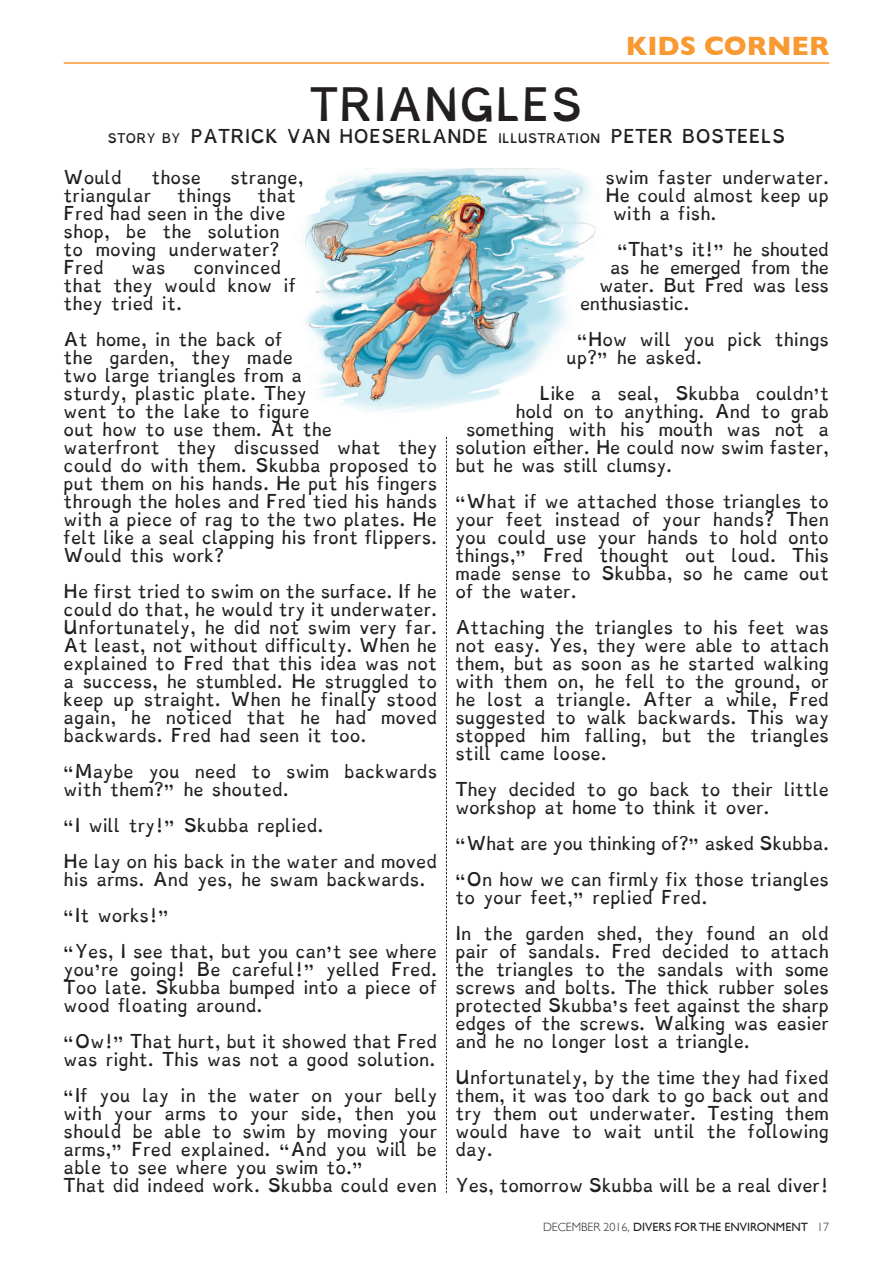
<style>
.page{position:relative;width:893px;height:1263px;background:#fff}
.page>*{position:absolute;margin:0;border:0;box-sizing:border-box;transform-origin:0 0}
.t1{font:36px "Dyslexie";color:#231f20}
.t2{font:700 27px "Gill Sans";color:#f89931}
.Normal__Web{font:15px/18px "Dyslexie";color:#231f20}
.Normal__Web-2{font:15px "Dyslexie";letter-spacing:-.03em;color:#231f20}
.Normal__Web-3{font:15px "Dyslexie";letter-spacing:-.02em;color:#231f20}
.t3{font:12px "Gill Sans";color:#231f20}
.s1{font-size:10.5px}
.s2{font-weight:300}
</style>
<div class="page">
<img style="left:303px;top:169px;width:293px;height:243px">
<hr style="left:64px;top:62px;width:765px;height:2px;background:#f89931">
<svg style="left:446px;top:437px;width:1px;height:756px"></svg>
<p class="t2" style="left:626px;top:24px;width:205px">KIDS CORNER</p>
<p class="t1" style="left:310px;top:77px;width:275px">TRIANGLES</p>
<p class="Normal__Web" style="left:107px;top:127px;width:680px"><span class="s1">STORY BY</span> PATRICK VAN HOESERLANDE <span class="s1">ILLUSTRATION</span> PETER BOSTEELS</p>
<p class="Normal__Web" style="left:64px;top:169px;width:60px">Would</p>
<p class="Normal__Web" style="left:151px;top:169px;width:51px">those</p>
<p class="Normal__Web" style="left:230px;top:169px;width:75px">strange,</p>
<p class="Normal__Web" style="left:64px;top:187px;width:89px">triangular</p>
<p class="Normal__Web" style="left:177px;top:187px;width:56px">things</p>
<p class="Normal__Web" style="left:605px;top:169px;width:225px">swim faster underwater.</p>
<p class="Normal__Web" style="left:605px;top:187px;width:225px">He could almost keep up</p>
<p class="Normal__Web" style="left:613px;top:205px;width:105px">with a fish.</p>
<p class="Normal__Web-2" style="left:617px;top:238px;width:213px">“That’s it!” he shouted</p>
<p class="Normal__Web-2" style="left:610px;top:256px;width:220px">as he emerged from the</p>
<p class="Normal__Web-2" style="left:599px;top:274px;width:231px">water. But Fred was less</p>
<p class="Normal__Web-2" style="left:580px;top:292px;width:111px">enthusiastic.</p>
<p class="Normal__Web" style="left:566px;top:331px;width:264px;text-indent:10px">“How will you pick things up?” he asked.</p>
<p class="Normal__Web" style="left:539px;top:385px;width:291px">Like a seal, Skubba couldn’t</p>
<p class="Normal__Web" style="left:515px;top:403px;width:315px">hold on to anything. And to grab</p>
<p class="Normal__Web" style="left:466px;top:421px;width:365px">something with his mouth was not a</p>
<p class="Normal__Web" style="left:455px;top:439px;width:375px">solution either. He could now swim faster,</p>
<p class="Normal__Web" style="left:455px;top:457px;width:218px">but he was still clumsy.</p>
<p class="Normal__Web" style="left:455px;top:493px;width:375px;text-align:justify">“What if we attached those triangles to your feet instead of your hands? Then you could use your hands to hold onto things,” Fred thought out loud. This made sense to Skubba, so he came out of the water.</p>
<p class="Normal__Web" style="left:455px;top:619px;width:375px;text-align:justify">Attaching the triangles to his feet was not easy. Yes, they were able to attach them, but as soon as he started walking with them on, he fell to the ground, or he lost a triangle. After a while, Fred suggested to walk backwards. This way stopped him falling, but the triangles still came loose.</p>
<p class="Normal__Web" style="left:455px;top:781px;width:375px">They decided to go back to their little workshop at home to think it over.</p>
<p class="Normal__Web-3" style="left:455px;top:832px;width:375px">“What are you thinking of?” asked Skubba.</p>
<p class="Normal__Web" style="left:455px;top:871px;width:375px">“On how we can firmly fix those triangles to your feet,” replied Fred.</p>
<p class="Normal__Web" style="left:455px;top:925px;width:375px;text-align:justify">In the garden shed, they found an old pair of sandals. Fred decided to attach the triangles to the sandals with some screws and bolts. The thick rubber soles protected Skubba’s feet against the sharp edges of the screws. Walking was easier and he no longer lost a triangle.</p>
<p class="Normal__Web" style="left:455px;top:1069px;width:375px;text-align:justify">Unfortunately, by the time they had fixed them, it was too dark to go back out and try them out underwater. Testing them would have to wait until the following day.</p>
<p class="Normal__Web" style="left:455px;top:1177px;width:375px">Yes, tomorrow Skubba will be a real diver!</p>
<p class="Normal__Web" style="left:64px;top:187px;width:234px;text-indent:194px">that<br>Fred had seen in the dive shop, be the solution to moving underwater?<br>Fred</p>
<p class="Normal__Web" style="left:64px;top:259px;width:234px;text-indent:130px">convinced that they would know if they tried it.</p>
<p class="Normal__Web" style="left:64px;top:331px;width:375px">At home, in the back of<br>the garden, they made<br>two large triangles from a<br>sturdy, plastic plate. They<br>went to the lake to figure<br>out how to use them. At the<br>waterfront they discussed what they could do with them. Skubba proposed to put them on his hands. He put his fingers through the holes and Fred tied his hands with a piece of rag to the two plates. He felt like a seal clapping his front flippers.<br>Would this work?</p>
<p class="Normal__Web" style="left:64px;top:583px;width:375px;text-align:justify">He first tried to swim on the surface. If he could do that, he would try it underwater.<br>Unfortunately, he did not swim very far.<br>At least, not without difficulty. When he explained to Fred that this idea was not a success, he stumbled. He struggled to keep up straight. When he finally stood again, he noticed that he had moved backwards. Fred had seen it too.</p>
<p class="Normal__Web" style="left:64px;top:763px;width:375px">“Maybe you need to swim backwards with them?” he shouted.</p>
<p class="Normal__Web" style="left:64px;top:817px;width:261px">“I will try!” Skubba replied.</p>
<p class="Normal__Web" style="left:64px;top:853px;width:375px">He lay on his back in the water and moved his arms. And yes, he swam backwards.</p>
<p class="Normal__Web" style="left:64px;top:907px;width:107px">“It works!”</p>
<p class="Normal__Web" style="left:64px;top:943px;width:375px;text-align:justify">“Yes, I see that, but you can’t see where you’re going! Be careful!” yelled Fred.<br>Too late. Skubba bumped into a piece of wood floating around.</p>
<p class="Normal__Web" style="left:64px;top:1033px;width:375px">“Ow!” That hurt, but it showed that Fred was right. This was not a good solution.</p>
<p class="Normal__Web" style="left:64px;top:1087px;width:375px;text-align:justify">“If you lay in the water on your belly with your arms to your side, then you should be able to swim by moving your arms,” Fred explained. “And you will be able to see where you swim to.”</p>
<p class="Normal__Web" style="left:64px;top:1177px;width:375px">That did indeed work. Skubba could even</p>
<p class="Normal__Web" style="left:132px;top:259px;width:35px">was</p>
<p class="t3" style="left:543px;top:1220px;width:288px"><span class="s2">DECEMBER 2016,</span> DIVERS FOR THE ENVIRONMENT <span class="s2">17</span></p>
</div>
